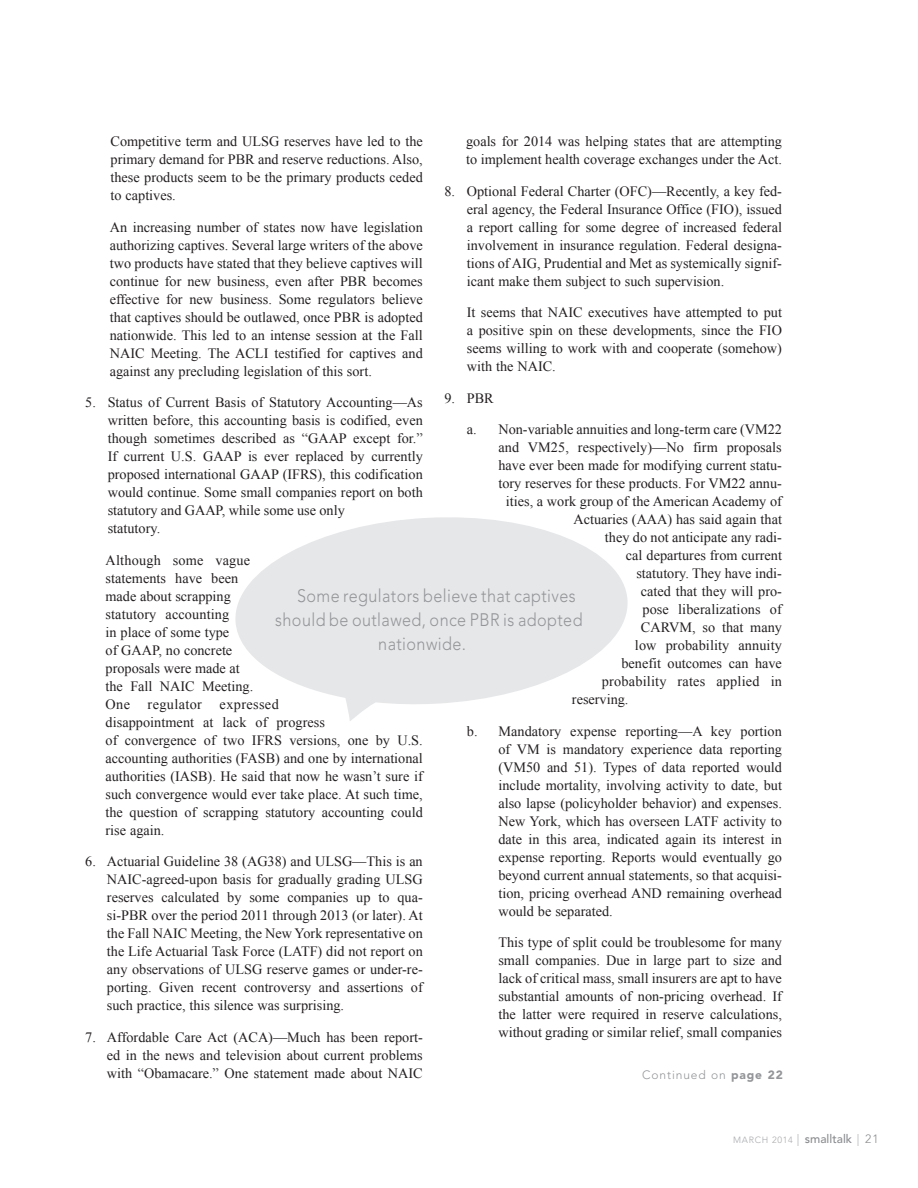
<style>
.page{position:relative;width:918px;height:1188px;background:#fff}
.page>*{position:absolute;margin:0;border:0;box-sizing:border-box;transform-origin:0 0}
.Pull_Quotes{font:300 18px "Avenir LT Std";letter-spacing:.025em;color:#939598;scale:.9 1}
.Body-no_indent{font:14.25px/18px "Times New Roman";color:#231f20;text-align:justify}
.t1{font:300 12px "Avenir LT Std";letter-spacing:.075em;color:#939598}
.t2{font:300 9px "Avenir LT Std";letter-spacing:.075em;color:#a8a9ad}
.s1{font-weight:900}
.s2{font-size:12px}
.s3{font-weight:500;font-size:12px;color:#8a8c8f}
.s4{font-size:12px;color:#8a8c8f}
</style>
<div class="page">
<svg style="left:235px;top:517px;width:393px;height:204px;fill:#e6e7e9"></svg>
<p class="Body-no_indent" style="left:111px;top:132px;width:314px">Competitive term and ULSG reserves have led to the primary demand for PBR and reserve reductions. Also, these products seem to be the primary products ceded to captives.</p>
<p class="Body-no_indent" style="left:110px;top:218px;width:315px">An increasing number of states now have legislation authorizing captives. Several large writers of the above two products have stated that they believe captives will continue for new business, even after PBR becomes effective for new business. Some regulators believe that captives should be outlawed, once PBR is adopted nationwide. This led to an intense session at the Fall NAIC Meeting. The ACLI testified for captives and against any precluding legislation of this sort.</p>
<p class="Body-no_indent" style="left:108px;top:393px;width:317px;text-align:left;text-indent:-22px">5. Status of Current Basis of Statutory Accounting—As written before, this accounting basis is codified, even though sometimes described as “GAAP except for.” If current U.S. GAAP is ever replaced by currently proposed international GAAP (IFRS), this codification would continue. Some small companies report on both statutory and GAAP, while some use only<br>statutory.</p>
<p class="Body-no_indent" style="left:106px;top:551px;width:319px;text-align:left">Although some vague<br>statements have been<br>made about scrapping<br>statutory accounting<br>in place of some type<br>of GAAP, no concrete<br>proposals were made at<br>the Fall NAIC Meeting.<br>One regulator expressed<br>disappointment at lack of progress<br>of convergence of two IFRS versions, one by U.S. accounting authorities (FASB) and one by international authorities (IASB). He said that now he wasn’t sure if such convergence would ever take place. At such time, the question of scrapping statutory accounting could rise again.</p>
<p class="Body-no_indent" style="left:107px;top:852px;width:317px;text-indent:-22px">6. Actuarial Guideline 38 (AG38) and ULSG—This is an NAIC-agreed-upon basis for gradually grading ULSG reserves calculated by some companies up to qua&shy;si-PBR over the period 2011 through 2013 (or later). At the Fall NAIC Meeting, the New York representative on the Life Actuarial Task Force (LATF) did not report on any observations of ULSG reserve games or under-re&shy;porting. Given recent controversy and assertions of such practice, this silence was surprising.</p>
<p class="Body-no_indent" style="left:107px;top:1028px;width:317px;text-indent:-22px">7. Affordable Care Act (ACA)—Much has been report&shy;ed in the news and television about current problems with “Obamacare.” One statement made about NAIC</p>
<p class="Body-no_indent" style="left:466px;top:132px;width:317px">goals for 2014 was helping states that are attempting to implement health coverage exchanges under the Act.</p>
<p class="Body-no_indent" style="left:467px;top:182px;width:317px;text-indent:-22px">8. Optional Federal Charter (OFC)—Recently, a key fed&shy;eral agency, the Federal Insurance Office (FIO), issued a report calling for some degree of increased federal involvement in insurance regulation. Federal designa&shy;tions of AIG, Prudential and Met as systemically signif&shy;icant make them subject to such supervision.</p>
<p class="Body-no_indent" style="left:467px;top:303px;width:317px">It seems that NAIC executives have attempted to put a positive spin on these developments, since the FIO seems willing to work with and cooperate (somehow) with the NAIC.</p>
<p class="Body-no_indent" style="left:444px;top:389px;width:51px">9. PBR</p>
<p class="Body-no_indent" style="left:467px;top:420px;width:317px">a. Non-variable annuities and long-term care (VM22</p>
<p class="Body-no_indent" style="left:498px;top:438px;width:285px">and VM25, respectively)—No firm proposals</p>
<p class="Body-no_indent" style="left:498px;top:456px;width:285px">have ever been made for modifying current statu-</p>
<p class="Body-no_indent" style="left:498px;top:474px;width:285px">tory reserves for these products. For VM22 annu-</p>
<p class="Body-no_indent" style="left:506px;top:492px;width:278px">ities, a work group of the American Academy of</p>
<p class="Body-no_indent" style="left:573px;top:510px;width:210px">Actuaries (AAA) has said again that</p>
<p class="Body-no_indent" style="left:605px;top:528px;width:178px">they do not anticipate any radi-</p>
<p class="Body-no_indent" style="left:626px;top:546px;width:158px">cal departures from current</p>
<p class="Body-no_indent" style="left:636px;top:564px;width:147px">statutory. They have indi-</p>
<p class="Body-no_indent" style="left:641px;top:582px;width:142px">cated that they will pro-</p>
<p class="Body-no_indent" style="left:642px;top:600px;width:141px">pose liberalizations of</p>
<p class="Body-no_indent" style="left:641px;top:618px;width:142px">CARVM, so that many</p>
<p class="Body-no_indent" style="left:635px;top:636px;width:148px">low probability annuity</p>
<p class="Body-no_indent" style="left:621px;top:654px;width:162px">benefit outcomes can have</p>
<p class="Body-no_indent" style="left:602px;top:672px;width:182px">probability rates applied in</p>
<p class="Body-no_indent" style="left:572px;top:690px;width:58px">reserving.</p>
<p class="Body-no_indent" style="left:498px;top:722px;width:285px;text-indent:-32px">b. Mandatory expense reporting—A key portion of VM is mandatory experience data reporting (VM50 and 51). Types of data reported would include mortality, involving activity to date, but also lapse (policyholder behavior) and expenses.<br>New York, which has overseen LATF activity to date in this area, indicated again its interest in expense reporting. Reports would eventually go beyond current annual statements, so that acquisi&shy;tion, pricing overhead AND remaining overhead would be separated.</p>
<p class="Body-no_indent" style="left:498px;top:933px;width:285px">This type of split could be troublesome for many small companies. Due in large part to size and lack of critical mass, small insurers are apt to have substantial amounts of non-pricing overhead. If the latter were required in reserve calculations, without grading or similar relief, small companies</p>
<p class="Pull_Quotes" style="left:297px;top:585px;width:311px">Some regulators believe that captives</p>
<p class="Pull_Quotes" style="left:275px;top:609px;width:343px">should be outlawed, once PBR is adopted</p>
<p class="Pull_Quotes" style="left:378px;top:633px;width:99px">nationwide.</p>
<p class="t1" style="left:642px;top:1068px;width:142px">Continued on <span class="s1">page 22</span></p>
<p class="t2" style="left:733px;top:1135px;width:147px">MARCH 2014 <span class="s2">|</span> <span class="s3">smalltalk</span> <span class="s2">|</span> <span class="s4">21</span></p>
</div>
